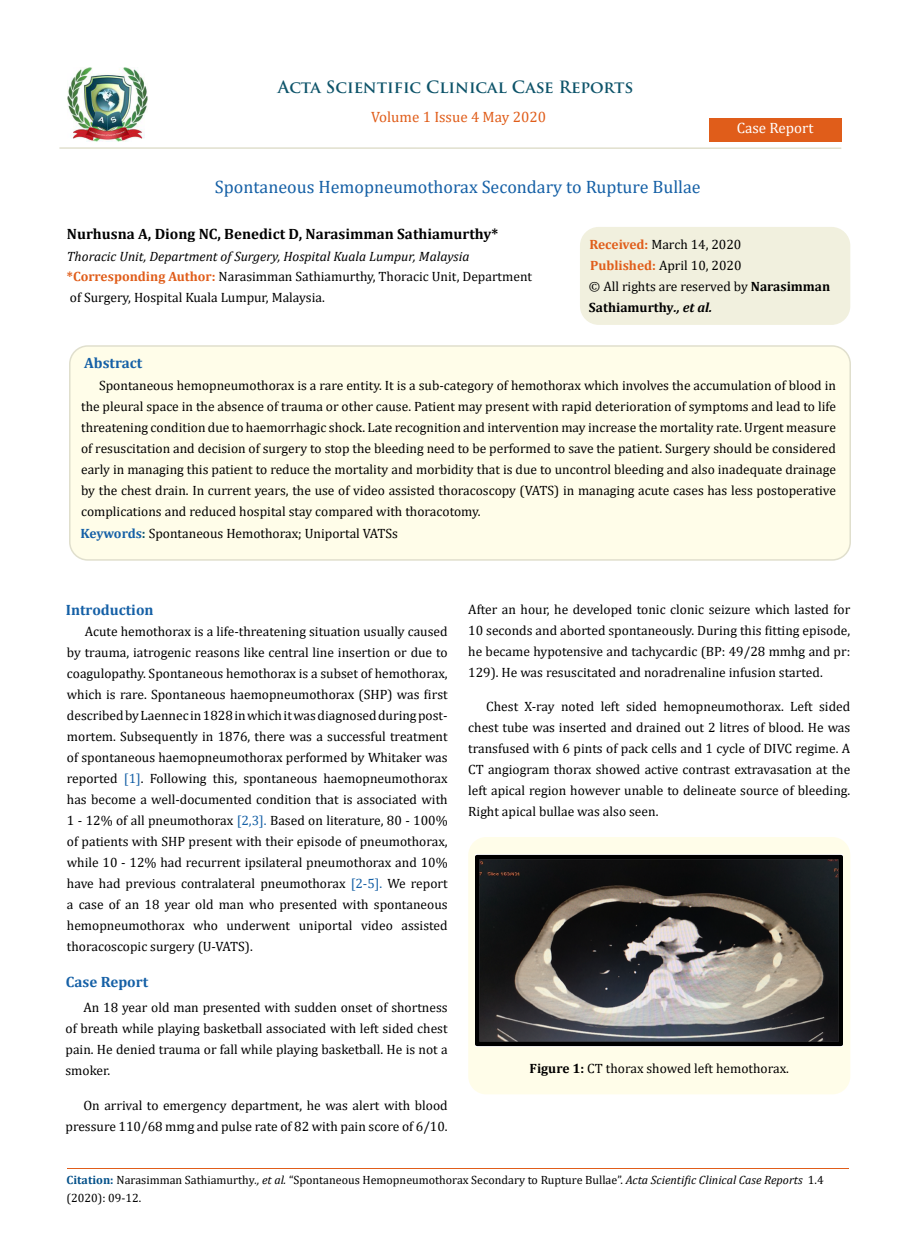
<style>
.page{position:relative;width:917px;height:1260px;background:#fff}
.page>*{position:absolute;margin:0;border:0;box-sizing:border-box;transform-origin:0 0}
.t1{font:18px "Cambria";color:#1560a6}
.t2{font:700 16.5px "Trajan Pro";color:#0e546a}
.t3{font:700 15px "Cambria";color:#000}
.t4{font:700 15px "Cambria";color:#1560a6}
.t5{font:15px "Cambria";color:#e05d1a}
.t6{font:15px "Cambria";color:#fff}
.t7{font:13.5px/21px "Cambria";color:#000;text-align:justify}
.t8{font:12px/18px "Cambria";color:#000}
.s1{font-style:italic}
.s2{font-weight:700;color:#e05d1a}
.s3{font-weight:700}
.s4{font-weight:700;font-style:italic}
.s5{font-weight:700;color:#1560a6}
.s6{font-weight:700;color:#0e546a}
.s7{color:#1560a6}
.s8{font-weight:700;color:#035089}
</style>
<div class="page">
<img style="left:68px;top:67px;width:80px;height:74px">
<div style="left:708px;top:118px;width:133px;height:24px;background:#e05d1a"></div>
<div style="left:70px;top:346px;width:780px;height:214px;background:#fffde9;border-radius:18px"></div>
<div style="left:69px;top:345px;width:782px;height:216px;border:2px solid #e0dfcd;border-radius:18px"></div>
<div style="left:580px;top:228px;width:269px;height:96px;background:#f1f0de;border-radius:18px"></div>
<div style="left:580px;top:227px;width:270px;height:98px;border:2px solid #f1f0de;border-radius:18px"></div>
<div style="left:468px;top:837px;width:382px;height:257px;background:#fffde9;border-radius:18px"></div>
<img style="left:475px;top:854px;width:367px;height:192px">
<hr style="left:59px;top:147px;width:782px;height:2px;background:#e0dfcd">
<hr style="left:67px;top:1168px;width:782px;height:1px;background:#e05d1a">
<p class="t2" style="left:278px;top:76px;width:357px">Acta Scientific Clinical Case Reports</p>
<p class="t5" style="left:371px;top:108px;width:176px">Volume 1 Issue 4 May 2020</p>
<p class="t6" style="left:736px;top:119px;width:78px">Case Report</p>
<h1 class="t1" style="left:215px;top:176px;width:487px">Spontaneous Hemopneumothorax Secondary to Rupture Bullae</h1>
<p class="t3" style="left:67px;top:224px;width:433px">Nurhusna A, Diong NC, Benedict D, Narasimman Sathiamurthy*</p>
<p class="t7" style="left:67px;top:246px;width:466px;text-align:left"><span class="s1">Thoracic Unit, Department of Surgery, Hospital Kuala Lumpur, Malaysia </span><span class="s2">*Corresponding Author:</span> Narasimman Sathiamurthy, Thoracic Unit, Department of Surgery, Hospital Kuala Lumpur, Malaysia.</p>
<p class="t7" style="left:589px;top:234px;width:243px;text-align:left"><span class="s2">Received:</span> March 14, 2020<br><span class="s2">Published:</span> April 10, 2020<br>© All rights are reserved by <span class="s3">Narasimman<br>Sathiamurthy</span><span class="s4">., et al.</span></p>
<p class="t4" style="left:84px;top:352px;width:60px">Abstract</p>
<p class="t7" style="left:81px;top:375px;width:756px;text-indent:18px">Spontaneous hemopneumothorax is a rare entity. It is a sub-category of hemothorax which involves the accumulation of blood in the pleural space in the absence of trauma or other cause. Patient may present with rapid deterioration of symptoms and lead to life threatening condition due to haemorrhagic shock. Late recognition and intervention may increase the mortality rate. Urgent measure of resuscitation and decision of surgery to stop the bleeding need to be performed to save the patient. Surgery should be considered early in managing this patient to reduce the mortality and morbidity that is due to uncontrol bleeding and also inadequate drainage by the chest drain. In current years, the use of video assisted thoracoscopy (VATS) in managing acute cases has less postoperative complications and reduced hospital stay compared with thoracotomy.</p>
<p class="t7" style="left:80px;top:523px;width:319px"><span class="s5">Keywords</span><span class="s6">:</span> Spontaneous Hemothorax; Uniportal VATSs</p>
<p class="t4" style="left:66px;top:599px;width:89px">Introduction</p>
<p class="t7" style="left:67px;top:621px;width:382px;text-indent:18px">Acute hemothorax is a life-threatening situation usually caused by trauma, iatrogenic reasons like central line insertion or due to coagulopathy. Spontaneous hemothorax is a subset of hemothorax, which is rare. Spontaneous haemopneumothorax (SHP) was first described by Laennec in 1828 in which it was diagnosed during post&shy;mortem. Subsequently in 1876, there was a successful treatment of spontaneous haemopneumothorax performed by Whitaker was reported <span class="s7">[1]</span>. Following this, spontaneous haemopneumothorax has become a well-documented condition that is associated with 1 - 12% of all pneumothorax <span class="s7">[2,3].</span> Based on literature, 80 - 100% of patients with SHP present with their episode of pneumothorax, while 10 - 12% had recurrent ipsilateral pneumothorax and 10% have had previous contralateral pneumothorax <span class="s7">[2-5].</span> We report a case of an 18 year old man who presented with spontaneous hemopneumothorax who underwent uniportal video assisted thoracoscopic surgery (U-VATS).</p>
<p class="t4" style="left:66px;top:972px;width:84px">Case Report</p>
<p class="t7" style="left:65px;top:997px;width:384px;text-indent:18px">An 18 year old man presented with sudden onset of shortness of breath while playing basketball associated with left sided chest pain. He denied trauma or fall while playing basketball. He is not a smoker.</p>
<p class="t7" style="left:65px;top:1094px;width:384px;text-align:right">On arrival to emergency department, he was alert with blood pressure 110/68 mmg and pulse rate of 82 with pain score of 6/10.</p>
<p class="t7" style="left:468px;top:598px;width:383px">After an hour, he developed tonic clonic seizure which lasted for 10 seconds and aborted spontaneously. During this fitting episode, he became hypotensive and tachycardic (BP: 49/28 mmhg and pr:<br>129). He was resuscitated and noradrenaline infusion started.</p>
<p class="t7" style="left:468px;top:696px;width:383px;text-indent:18px">Chest X-ray noted left sided hemopneumothorax. Left sided chest tube was inserted and drained out 2 litres of blood. He was transfused with 6 pints of pack cells and 1 cycle of DIVC regime. A CT angiogram thorax showed active contrast extravasation at the left apical region however unable to delineate source of bleeding.<br>Right apical bullae was also seen.</p>
<p class="t7" style="left:529px;top:1057px;width:261px"><span class="s3">Figure 1:</span> CT thorax showed left hemothorax.</p>
<p class="t8" style="left:67px;top:1171px;width:758px"><span class="s8">Citation:</span> Narasimman Sathiamurthy<span class="s1">., et al.</span> “Spontaneous Hemopneumothorax Secondary to Rupture Bullae”. <span class="s1">Acta Scientific Clinical Case Reports</span> 1.4 (2020): 09-12.</p>
</div>
